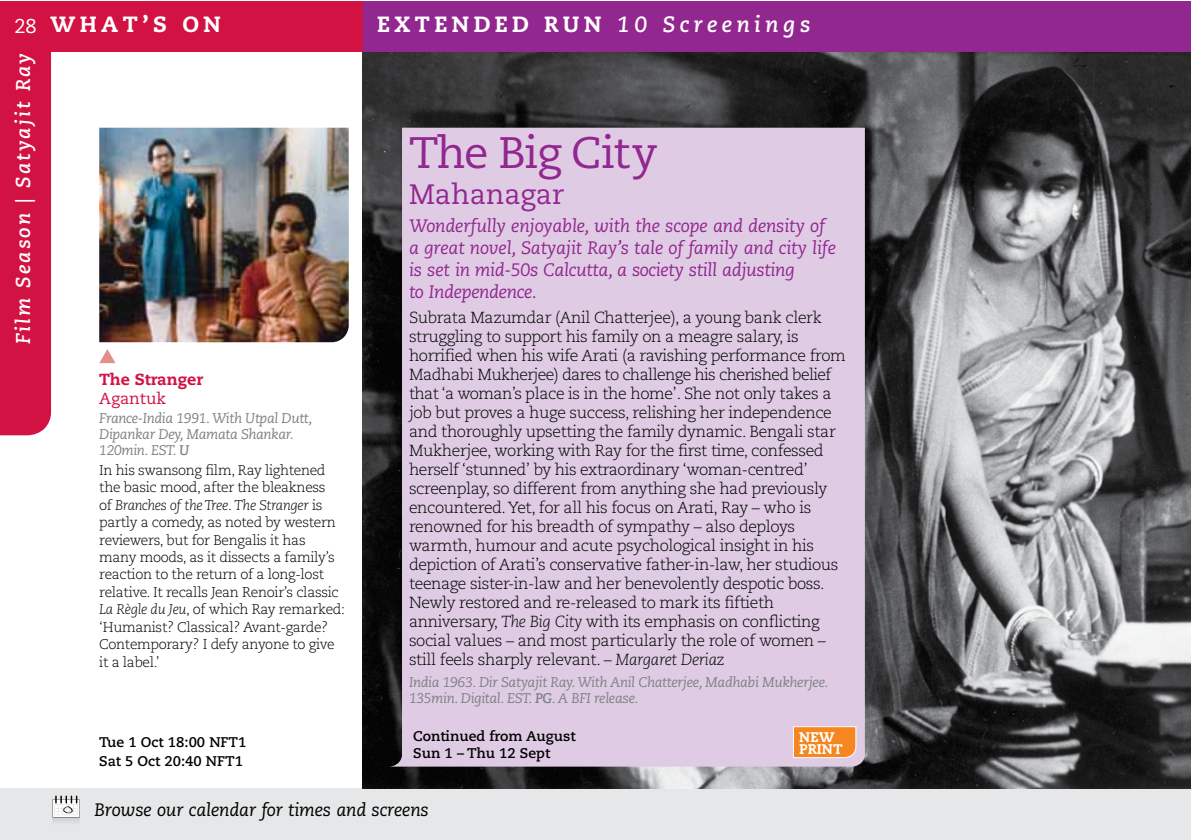
<style>
.page{position:relative;width:1191px;height:840px;background:#fff}
.page>*{position:absolute;margin:0;border:0;box-sizing:border-box;transform-origin:0 0}
.t1{font:44px "Caecilia";letter-spacing:-.04em;color:#92278f}
.t2{font:28px "Caecilia";color:#92278f}
.t3{font:italic 700 22px "Caecilia";letter-spacing:.2em;color:#fff}
.t4{font:800 22px "Caecilia";letter-spacing:.2em;color:#fff}
.t5{font:italic 700 20px "Caecilia";letter-spacing:.1em;color:#fff}
.t6{font:20px "Caecilia";color:#fff}
.t7{font:italic 18px/22px "Caecilia";letter-spacing:-.01em;color:#92278f}
.t8{font:italic 18px "Caecilia";letter-spacing:-.01em;color:#000}
.t9{font:300 16px/19px "Caecilia";letter-spacing:-.025em;color:#000}
.t10{font:800 16px "Caecilia";color:#d21242}
.t11{font:16px "Caecilia";color:#d21242}
.t12{font:300 14px/17.4px "Caecilia";letter-spacing:-.025em;color:#000}
.t13{font:italic 14px/16px "Caecilia";letter-spacing:-.025em;color:#808285}
.t14{font:700 14px/16.8px "Caecilia";color:#000}
.t15{font:800 14px/12px "Caecilia";color:#fff}
.s1{font-weight:800;font-style:normal}
.s2{font-weight:700}
.s3{font-style:italic}
</style>
<div class="page">
<div style="left:0;top:788px;width:1190px;height:51px;background:#e6e7e8"></div>
<img style="left:363px;top:51px;width:827px;height:737px">
<div style="left:363px;top:1px;width:827px;height:50px;background:#92278f"></div>
<div style="left:0;top:1px;width:363px;height:50px;background:#d21242"></div>
<div style="left:0;top:51px;width:51px;height:384px;background:#d21242"></div>
<div style="left:388px;top:128px;width:477px;height:638px;background:#dfcce4"></div>
<img style="left:99px;top:128px;width:250px;height:214px">
<svg style="left:52px;top:795px;width:28px;height:27px"></svg>
<svg style="left:792px;top:725px;width:65px;height:33px;background:#f4943f"></svg>
<svg style="left:99px;top:349px;width:16px;height:14px"></svg>
<p class="t6" style="left:14px;top:14px;width:24px">28</p>
<p class="t5" style="left:12px;top:344px;width:293px;rotate:-90deg">Film Season | Satyajit Ray</p>
<h3 class="t4" style="left:50px;top:11px;width:172px">WHAT’S ON</h3>
<h3 class="t3" style="left:377px;top:12px;width:434px"><span class="s1">EXTENDED RUN</span> 10 Screenings</h3>
<p class="t10" style="left:99px;top:369px;width:106px">The Stranger</p>
<p class="t11" style="left:99px;top:389px;width:68px">Agantuk</p>
<p class="t13" style="left:99px;top:410px;width:215px">France-India 1991. With Utpal Dutt,<br>Dipankar Dey, Mamata Shankar.<br>120min. EST. <span class="s2">U</span></p>
<p class="t12" style="left:99px;top:461px;width:247px">In his swansong film, Ray lightened the basic mood, after the bleakness<br>of <span class="s3">Branches of the Tree</span>. <span class="s3">The Stranger</span> is partly a comedy, as noted by western reviewers, but for Bengalis it has many moods, as it dissects a family’s reaction to the return of a long-lost relative. It recalls Jean Renoir’s classic <span class="s3">La Règle du Jeu</span>, of which Ray remarked: ‘Humanist? Classical? Avant-garde?<br>Contemporary? I defy anyone to give it a label.’</p>
<p class="t14" style="left:99px;top:732px;width:149px;line-height:19px">Tue 1 Oct 18:00 NFT1<br>Sat 5 Oct 20:40 NFT1</p>
<h1 class="t1" style="left:409px;top:127px;width:250px">The Big City</h1>
<h2 class="t2" style="left:409px;top:178px;width:156px">Mahanagar</h2>
<p class="t7" style="left:409px;top:215px;width:428px">Wonderfully enjoyable, with the scope and density of a great novel, Satyajit Ray’s tale of family and city life is set in mid-50s Calcutta, a society still adjusting<br>to Independence.</p>
<p class="t9" style="left:409px;top:308px;width:438px">Subrata Mazumdar (Anil Chatterjee), a young bank clerk struggling to support his family on a meagre salary, is horrified when his wife Arati (a ravishing performance from Madhabi Mukherjee) dares to challenge his cherished belief that ‘a woman’s place is in the home’. She not only takes a job but proves a huge success, relishing her independence and thoroughly upsetting the family dynamic. Bengali star Mukherjee, working with Ray for the first time, confessed herself ‘stunned’ by his extraordinary ‘woman-centred’ screenplay, so different from anything she had previously encountered. Yet, for all his focus on Arati, Ray – who is renowned for his breadth of sympathy – also deploys warmth, humour and acute psychological insight in his depiction of Arati’s conservative father-in-law, her studious teenage sister-in-law and her benevolently despotic boss.<br>Newly restored and re-released to mark its fiftieth anniversary, <span class="s3">The Big City</span> with its emphasis on conflicting social values – and most particularly the role of women – still feels sharply relevant. – <span class="s3">Margaret Deriaz</span></p>
<p class="t13" style="left:409px;top:674px;width:421px">India 1963. Dir Satyajit Ray. With Anil Chatterjee, Madhabi Mukherjee.<br>135min. Digital. EST. <span class="s2">PG</span>. A BFI release.</p>
<p class="t14" style="left:413px;top:727px;width:164px">Continued from August<br>Sun 1 – Thu 12 Sept</p>
<p class="t15" style="left:799px;top:730px;width:45px">NEW<br>PRINT</p>
<p class="t8" style="left:94px;top:798px;width:336px">Browse our calendar for times and screens</p>
</div>
